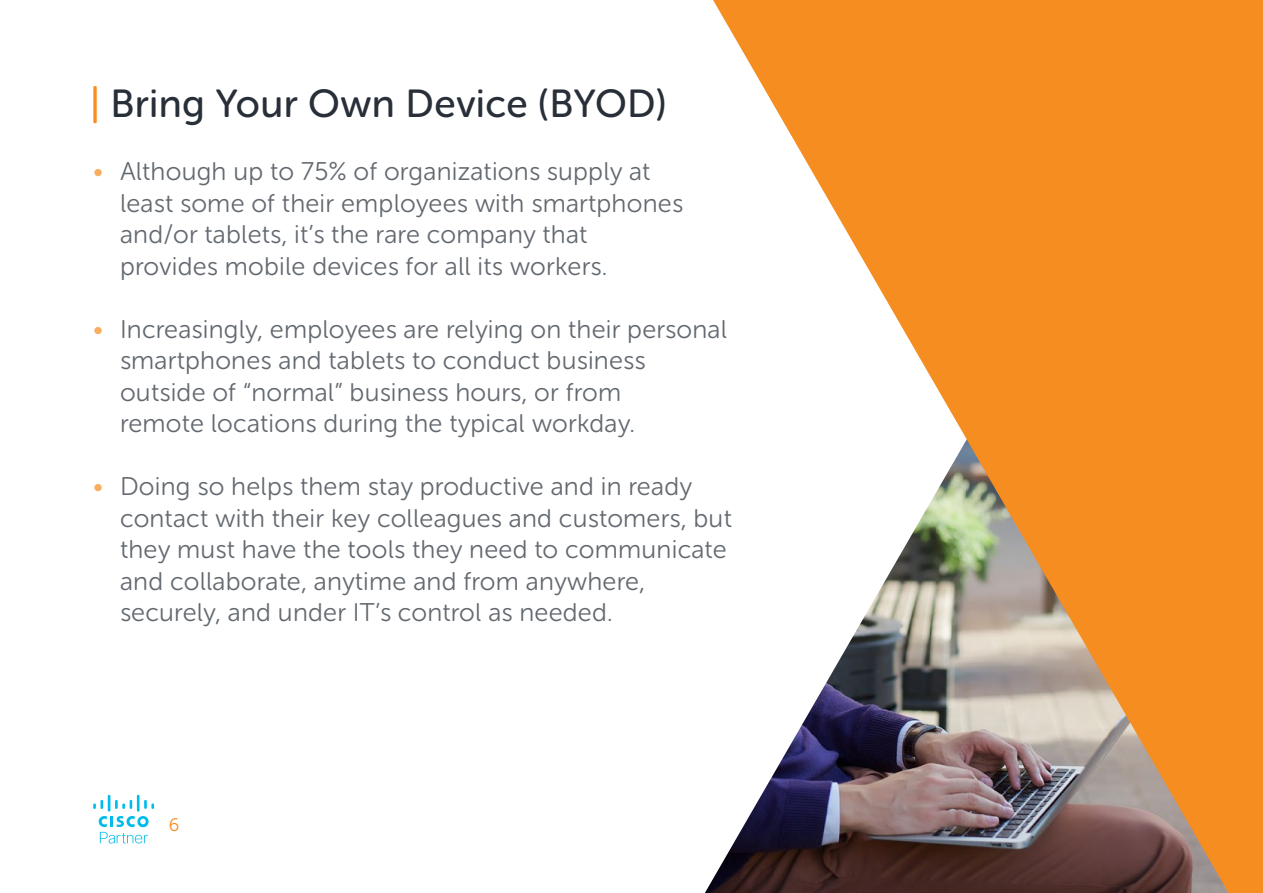
<style>
.page{position:relative;width:1263px;height:893px;background:#fff}
.page>*{position:absolute;margin:0;border:0;box-sizing:border-box;transform-origin:0 0}
.t1{font:39px "Museo Sans Rounded 500";letter-spacing:.01em;color:#282f39}
.t2{font:25.5px/31.5px "Museo Sans Rounded 300";letter-spacing:.01em;color:#636970}
.t3{font:18px "Museo Sans Rounded 300";color:#f68d20}
.s1{color:#f68d20}
.s2{color:#f9ad5e}
</style>
<div class="page">
<svg style="left:93px;top:795px;width:61px;height:49px"></svg>
<svg style="left:713px;top:0;width:550px;height:893px;fill:#f68d20"></svg>
<h1 class="t1" style="left:90px;top:82px;width:577px"><span class="s1">|</span> Bring Your Own Device (BYOD)</h1>
<p class="t2" style="left:120px;top:156px;width:564px;text-indent:-27px"><span class="s2">•</span> Although up to 75% of organizations supply at least some of their employees with smartphones and/or tablets, it’s the rare company that provides mobile devices for all its workers.</p>
<p class="t2" style="left:120px;top:313px;width:608px;text-indent:-27px"><span class="s2">•</span> Increasingly, employees are relying on their personal smartphones and tablets to conduct business outside of “normal” business hours, or from<br>remote locations during the typical workday.</p>
<p class="t2" style="left:120px;top:471px;width:613px;text-indent:-27px"><span class="s2">•</span> Doing so helps them stay productive and in ready contact with their key colleagues and customers, but they must have the tools they need to communicate and collaborate, anytime and from anywhere, securely, and under IT’s control as needed.</p>
<p class="t3" style="left:169px;top:815px;width:12px">6</p>
</div>
